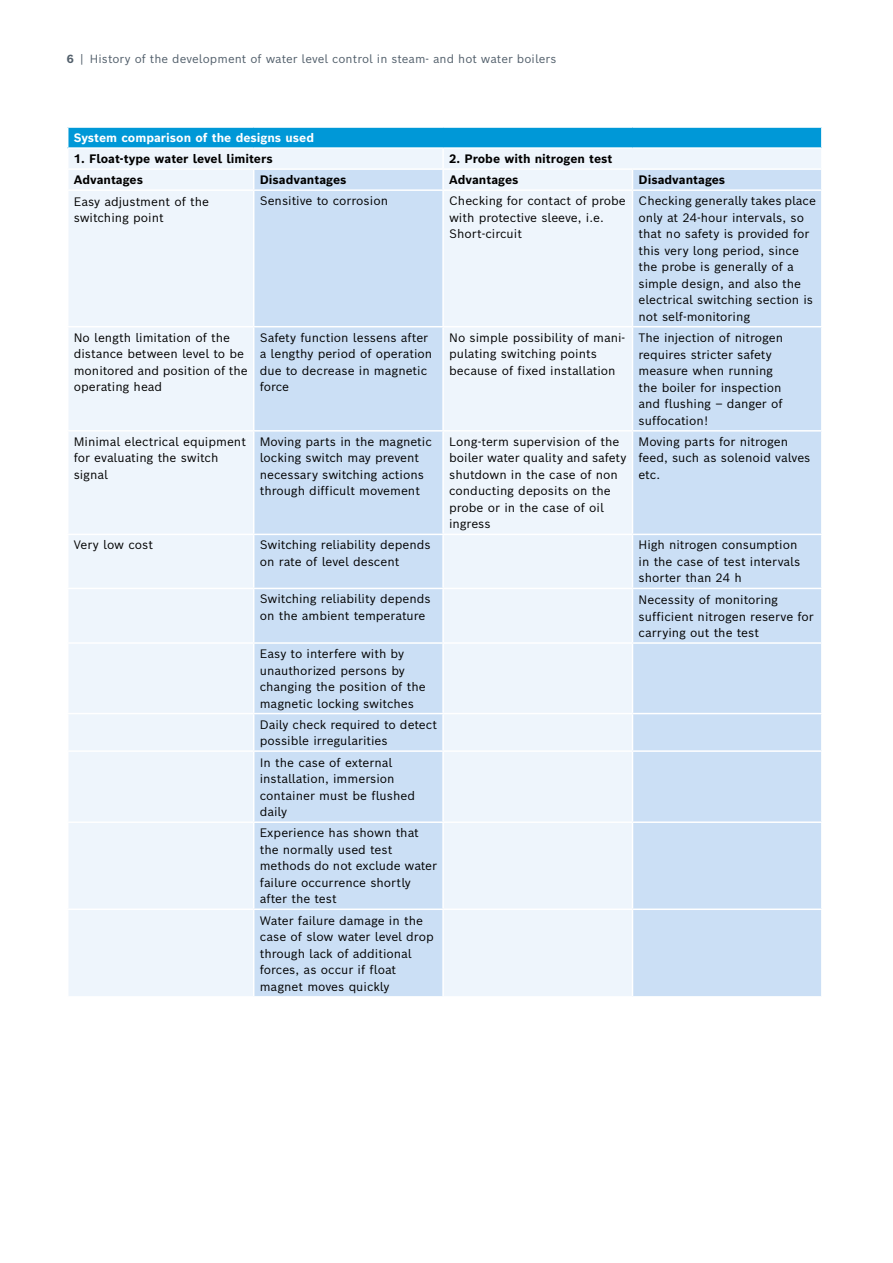
<style>
.page{position:relative;width:893px;height:1263px;background:#fff}
.page>*{position:absolute;margin:0;border:0;box-sizing:border-box;transform-origin:0 0}
.t1{font:12px/16.5px "Bosch Sans";color:#000}
.t2{font:700 12px "Bosch Sans";color:#000}
.t3{font:700 12px "Bosch Sans";color:#fff}
.t4{font:11.55px "Bosch Sans";letter-spacing:.01em;color:#525f6b}
.s1{font-weight:700}
</style>
<div class="page">
<div style="left:68px;top:127px;width:754px;height:21px;background:#0098d7"></div>
<div style="left:69px;top:149px;width:752px;height:847px;background:#eef5fc"></div>
<svg style="left:254px;top:170px;width:567px;height:826px;background:#d6e6f7"></svg>
<svg style="left:253px;top:170px;width:1px;height:19px"></svg>
<svg style="left:632px;top:170px;width:1px;height:19px"></svg>
<hr style="left:67px;top:189px;width:187px;height:2px;background:#fff">
<hr style="left:254px;top:189px;width:189px;height:2px;background:#fff">
<hr style="left:253px;top:191px;width:1px;height:135px;background:#fff">
<hr style="left:443px;top:189px;width:189px;height:2px;background:#fff">
<hr style="left:442px;top:191px;width:2px;height:135px;background:#fff">
<hr style="left:632px;top:189px;width:191px;height:2px;background:#fff">
<hr style="left:632px;top:191px;width:1px;height:135px;background:#fff">
<hr style="left:67px;top:326px;width:187px;height:1px;background:#fff">
<hr style="left:254px;top:326px;width:189px;height:1px;background:#fff">
<hr style="left:253px;top:327px;width:1px;height:103px;background:#fff">
<hr style="left:443px;top:326px;width:189px;height:1px;background:#fff">
<hr style="left:442px;top:327px;width:2px;height:103px;background:#fff">
<hr style="left:632px;top:326px;width:191px;height:1px;background:#fff">
<hr style="left:632px;top:327px;width:1px;height:103px;background:#fff">
<hr style="left:67px;top:430px;width:187px;height:2px;background:#fff">
<hr style="left:254px;top:430px;width:189px;height:2px;background:#fff">
<hr style="left:253px;top:432px;width:1px;height:102px;background:#fff">
<hr style="left:443px;top:430px;width:189px;height:2px;background:#fff">
<hr style="left:442px;top:432px;width:2px;height:102px;background:#fff">
<hr style="left:632px;top:430px;width:191px;height:2px;background:#fff">
<hr style="left:632px;top:432px;width:1px;height:102px;background:#fff">
<hr style="left:67px;top:534px;width:187px;height:1px;background:#fff">
<hr style="left:254px;top:534px;width:189px;height:1px;background:#fff">
<hr style="left:253px;top:535px;width:1px;height:53px;background:#fff">
<hr style="left:443px;top:534px;width:189px;height:1px;background:#fff">
<hr style="left:442px;top:535px;width:2px;height:53px;background:#fff">
<hr style="left:632px;top:534px;width:191px;height:1px;background:#fff">
<hr style="left:632px;top:535px;width:1px;height:53px;background:#fff">
<hr style="left:67px;top:588px;width:187px;height:1px;background:#fff">
<hr style="left:254px;top:588px;width:189px;height:1px;background:#fff">
<hr style="left:253px;top:589px;width:1px;height:53px;background:#fff">
<hr style="left:443px;top:588px;width:189px;height:1px;background:#fff">
<hr style="left:442px;top:589px;width:2px;height:53px;background:#fff">
<hr style="left:632px;top:588px;width:191px;height:1px;background:#fff">
<hr style="left:632px;top:589px;width:1px;height:53px;background:#fff">
<hr style="left:67px;top:642px;width:187px;height:2px;background:#fff">
<hr style="left:254px;top:642px;width:189px;height:2px;background:#fff">
<hr style="left:253px;top:644px;width:1px;height:69px;background:#fff">
<hr style="left:443px;top:642px;width:189px;height:2px;background:#fff">
<hr style="left:442px;top:644px;width:2px;height:69px;background:#fff">
<hr style="left:632px;top:642px;width:191px;height:2px;background:#fff">
<hr style="left:632px;top:644px;width:1px;height:69px;background:#fff">
<hr style="left:67px;top:713px;width:187px;height:1px;background:#fff">
<hr style="left:254px;top:713px;width:189px;height:1px;background:#fff">
<hr style="left:253px;top:714px;width:1px;height:36px;background:#fff">
<hr style="left:443px;top:713px;width:189px;height:1px;background:#fff">
<hr style="left:442px;top:714px;width:2px;height:36px;background:#fff">
<hr style="left:632px;top:713px;width:191px;height:1px;background:#fff">
<hr style="left:632px;top:714px;width:1px;height:36px;background:#fff">
<hr style="left:67px;top:750px;width:187px;height:2px;background:#fff">
<hr style="left:254px;top:750px;width:189px;height:2px;background:#fff">
<hr style="left:253px;top:752px;width:1px;height:69px;background:#fff">
<hr style="left:443px;top:750px;width:189px;height:2px;background:#fff">
<hr style="left:442px;top:752px;width:2px;height:69px;background:#fff">
<hr style="left:632px;top:750px;width:191px;height:2px;background:#fff">
<hr style="left:632px;top:752px;width:1px;height:69px;background:#fff">
<hr style="left:67px;top:821px;width:187px;height:2px;background:#fff">
<hr style="left:254px;top:821px;width:189px;height:2px;background:#fff">
<hr style="left:253px;top:823px;width:1px;height:85px;background:#fff">
<hr style="left:443px;top:821px;width:189px;height:2px;background:#fff">
<hr style="left:442px;top:823px;width:2px;height:85px;background:#fff">
<hr style="left:632px;top:821px;width:191px;height:2px;background:#fff">
<hr style="left:632px;top:823px;width:1px;height:85px;background:#fff">
<hr style="left:67px;top:908px;width:187px;height:2px;background:#fff">
<hr style="left:254px;top:908px;width:189px;height:2px;background:#fff">
<hr style="left:253px;top:910px;width:1px;height:86px;background:#fff">
<hr style="left:443px;top:908px;width:189px;height:2px;background:#fff">
<hr style="left:442px;top:910px;width:2px;height:86px;background:#fff">
<hr style="left:632px;top:908px;width:191px;height:2px;background:#fff">
<hr style="left:632px;top:910px;width:1px;height:86px;background:#fff">
<hr style="left:67px;top:126px;width:187px;height:2px;background:#fff">
<hr style="left:254px;top:126px;width:189px;height:2px;background:#fff">
<hr style="left:443px;top:126px;width:189px;height:2px;background:#fff">
<hr style="left:632px;top:126px;width:191px;height:2px;background:#fff">
<hr style="left:67px;top:147px;width:187px;height:2px;background:#fff">
<hr style="left:254px;top:147px;width:189px;height:2px;background:#fff">
<hr style="left:443px;top:147px;width:189px;height:2px;background:#fff">
<svg style="left:442px;top:149px;width:2px;height:40px"></svg>
<hr style="left:632px;top:147px;width:191px;height:2px;background:#fff">
<svg style="left:821px;top:128px;width:1px;height:20px"></svg>
<hr style="left:67px;top:168px;width:187px;height:2px;background:#fff">
<hr style="left:254px;top:168px;width:189px;height:2px;background:#fff">
<hr style="left:443px;top:168px;width:189px;height:2px;background:#fff">
<hr style="left:632px;top:168px;width:191px;height:2px;background:#fff">
<p class="t4" style="left:67px;top:51px;width:491px"><span class="s1">6</span> | History of the development of water level control in steam- and hot water boilers</p>
<p class="t3" style="left:74px;top:130px;width:242px">System comparison of the designs used</p>
<p class="t2" style="left:74px;top:151px;width:200px">1. Float-type water level limiters</p>
<p class="t2" style="left:449px;top:151px;width:165px">2. Probe with nitrogen test</p>
<p class="t2" style="left:74px;top:172px;width:71px">Advantages</p>
<p class="t2" style="left:260px;top:172px;width:88px">Disadvantages</p>
<p class="t2" style="left:449px;top:172px;width:71px">Advantages</p>
<p class="t2" style="left:638px;top:172px;width:88px">Disadvantages</p>
<p class="t1" style="left:74px;top:193px;width:137px">Easy adjustment of the switching point</p>
<p class="t1" style="left:260px;top:192px;width:130px">Sensitive to corrosion</p>
<p class="t1" style="left:449px;top:192px;width:178px">Checking for contact of probe with protective sleeve, i.e.<br>Short-circuit</p>
<p class="t1" style="left:638px;top:192px;width:179px">Checking generally takes place only at 24-hour intervals, so that no safety is provided for this very long period, since the probe is generally of a simple design, and also the electrical switching section is not self-monitoring</p>
<p class="t1" style="left:74px;top:329px;width:175px">No length limitation of the distance between level to be monitored and position of the operating head</p>
<p class="t1" style="left:260px;top:329px;width:174px">Safety function lessens after a lengthy period of operation due to decrease in magnetic force</p>
<p class="t1" style="left:449px;top:329px;width:178px">No simple possibility of mani&shy;pulating switching points because of fixed installation</p>
<p class="t1" style="left:638px;top:329px;width:146px">The injection of nitrogen requires stricter safety measure when running the boiler for inspection and flushing ‒ danger of suffocation!</p>
<p class="t1" style="left:74px;top:433px;width:174px">Minimal electrical equipment for evaluating the switch signal</p>
<p class="t1" style="left:260px;top:433px;width:174px">Moving parts in the magnetic locking switch may prevent necessary switching actions through difficult movement</p>
<p class="t1" style="left:449px;top:433px;width:179px">Long-term supervision of the boiler water quality and safety shutdown in the case of non conducting deposits on the probe or in the case of oil ingress</p>
<p class="t1" style="left:638px;top:433px;width:173px">Moving parts for nitrogen feed, such as solenoid valves etc.</p>
<p class="t1" style="left:74px;top:536px;width:81px">Very low cost</p>
<p class="t1" style="left:260px;top:536px;width:172px">Switching reliability depends on rate of level descent</p>
<p class="t1" style="left:638px;top:536px;width:163px">High nitrogen consumption in the case of test intervals shorter than 24 h</p>
<p class="t1" style="left:260px;top:590px;width:172px">Switching reliability depends on the ambient temperature</p>
<p class="t1" style="left:638px;top:591px;width:177px">Necessity of monitoring sufficient nitrogen reserve for carrying out the test</p>
<p class="t1" style="left:260px;top:645px;width:167px">Easy to interfere with by unauthorized persons by changing the position of the magnetic locking switches</p>
<p class="t1" style="left:260px;top:715px;width:179px">Daily check required to detect possible irregularities</p>
<p class="t1" style="left:260px;top:754px;width:157px">In the case of external installation, immersion container must be flushed daily</p>
<p class="t1" style="left:260px;top:824px;width:179px">Experience has shown that the normally used test methods do not exclude water failure occurrence shortly after the test</p>
<p class="t1" style="left:260px;top:912px;width:175px">Water failure damage in the case of slow water level drop through lack of additional forces, as occur if float magnet moves quickly</p>
</div>
